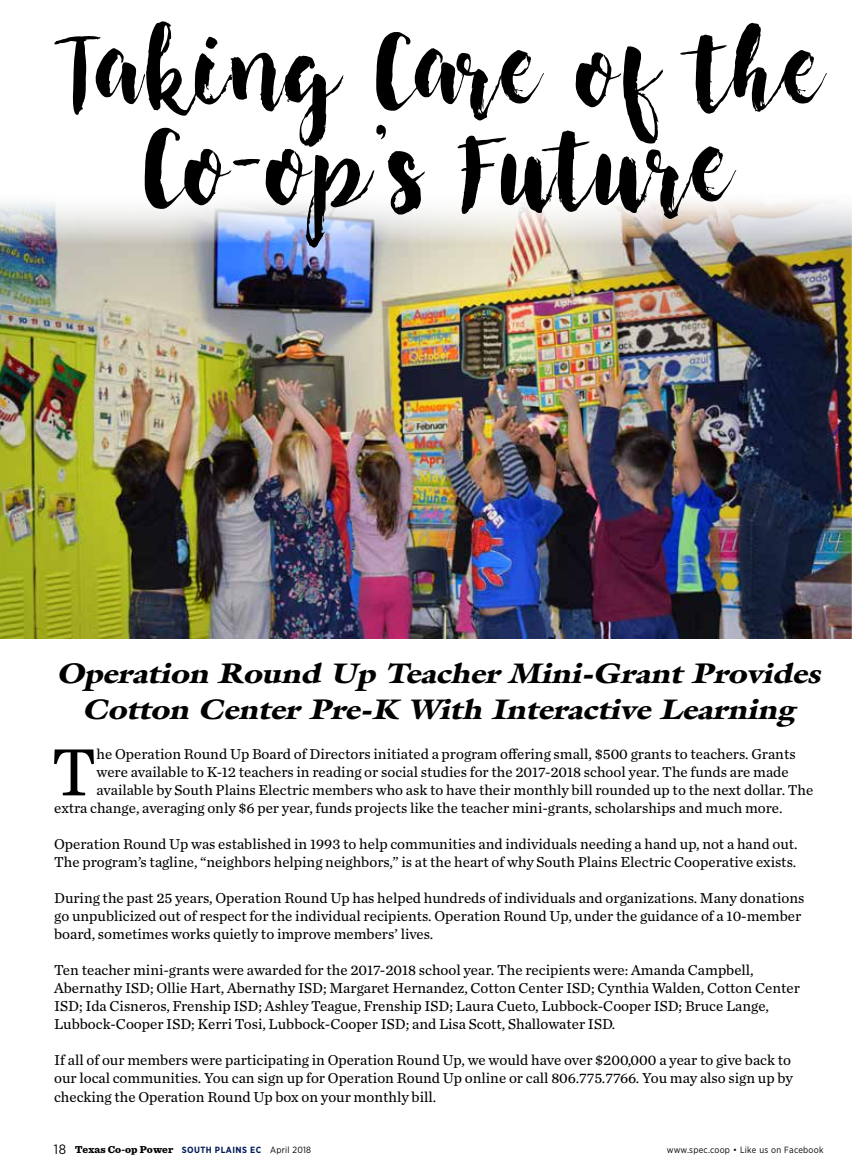
<style>
.page{position:relative;width:864px;height:1175px;background:#fff}
.page>*{position:absolute;margin:0;border:0;box-sizing:border-box;transform-origin:0 0}
.t1{font:69.75px "Chronicle Text G2";color:#000}
.t2{font:52.5px "Nightingale";letter-spacing:.06em;color:#000}
.t3{font:51px "Nightingale";letter-spacing:.06em;color:#000}
.t4{font:italic 900 28.5px/36px "Galliard";color:#000;text-align:center;scale:1.12 1}
.t5{font:15px/18px "Chronicle Text G2";color:#000}
.t6{font:900 10.5px "Sentinel";letter-spacing:.005em;color:#000}
.t7{font:9px "Gotham Narrow";letter-spacing:.025em;color:#000}
.s1{font-family:"Gotham Narrow";font-weight:400;font-size:13.5px}
.s2{font-family:"Gotham Narrow";font-weight:700;font-size:9px;color:#001b58}
.s3{font-family:"Gotham Narrow";font-weight:400;font-size:9px}
</style>
<div class="page">
<img style="left:0;top:201px;width:851px;height:437px">
<h3 class="t3" style="left:54px;top:43px;width:771px">Taking Care of the</h3>
<h2 class="t2" style="left:145px;top:139px;width:589px">Co-op’s Future</h2>
<h3 class="t4" style="left:57px;top:656px;width:690px">Op eration Round Up Teacher Mini-GrantProvides<br>Cotton Center Pre-K With Interactive Learning</h3>
<h1 class="t1" style="left:51px;top:719px;width:47px">T</h1>
<p class="t5" style="left:96px;top:744px;width:701px">he Operation Round Up Board of Directors initiated a program offering small, $500 grants to teachers. Grants</p>
<p class="t5" style="left:96px;top:762px;width:694px">were available to K-12 teachers in reading or social studies for the 2017-2018 school year. The funds are made</p>
<p class="t5" style="left:96px;top:780px;width:718px">available by South Plains Electric members who ask to have their monthly bill rounded up to the next dollar. The</p>
<p class="t5" style="left:54px;top:798px;width:730px">extra change, averaging only $6 per year, funds projects like the teacher mini-grants, scholarships and much more.</p>
<p class="t5" style="left:54px;top:834px;width:745px">Operation Round Up was established in 1993 to help communities and individuals needing a hand up, not a hand out.<br>The program’s tagline, “neighbors helping neighbors,” is at the heart of why South Plains Electric Cooperative exists.</p>
<p class="t5" style="left:54px;top:888px;width:752px">During the past 25 years, Operation Round Up has helped hundreds of individuals and organizations. Many donations go unpublicized out of respect for the individual recipients. Operation Round Up, under the guidance of a 10-member board, sometimes works quietly to improve members’ lives.</p>
<p class="t5" style="left:54px;top:960px;width:747px">Ten teacher mini-grants were awarded for the 2017-2018 school year. The recipients were: Amanda Campbell, Abernathy ISD; Ollie Hart, Abernathy ISD; Margaret Hernandez, Cotton Center ISD; Cynthia Walden, Cotton Center ISD; Ida Cisneros, Frenship ISD; Ashley Teague, Frenship ISD; Laura Cueto, Lubbock-Cooper ISD; Bruce Lange, Lubbock-Cooper ISD; Kerri Tosi, Lubbock-Cooper ISD; and Lisa Scott, Shallowater ISD.</p>
<p class="t5" style="left:54px;top:1050px;width:740px;text-align:justify">If all of our members were participating in Operation Round Up, we would have over $200,000 a year to give back to our local communities. You can sign up for Operation Round Up online or call 806.775.7766. You may also sign up by checking the Operation Round Up box on your monthly bill.</p>
<p class="t6" style="left:54px;top:1140px;width:259px"><span class="s1">18</span> Texas Co-op Power <span class="s2">SOUTH PLAINS EC</span> <span class="s3">April 2018</span></p>
<p class="t7" style="left:667px;top:1144px;width:158px">www.spec.coop • Like us on Facebook</p>
</div>
